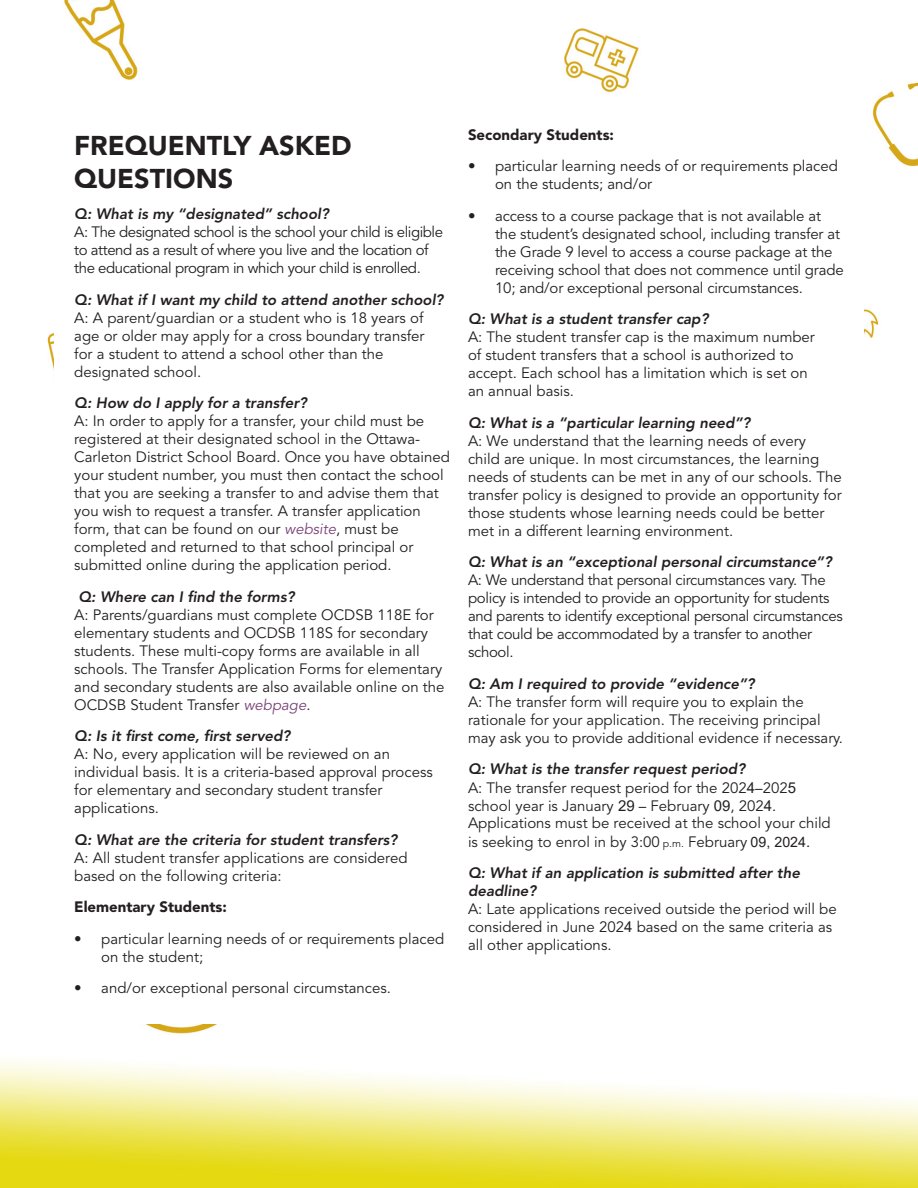
<style>
.page{position:relative;width:918px;height:1188px;background:#fff}
.page>*{position:absolute;margin:0;border:0;box-sizing:border-box;transform-origin:0 0}
.t1{font:900 27px/33px "Avenir LT Std";color:#231f20}
.Body_Copy{font:15px/18px "Avenir LT Std";color:#231f20}
.Body_Copy-2{font:15px/18px "Avenir LT Std";letter-spacing:-.02em;color:#231f20}
.Body_Copy-3{font:15px/18px "Avenir LT Std";letter-spacing:-.03em;color:#231f20}
.Body_Copy-4{font:900 15px "Avenir LT Std";color:#231f20}
.s1{font-weight:800;font-style:italic}
.s2{font-style:italic;color:#7b4278}
.s3{font-family:"Arial"}
.s4{font-size:10.5px}
.s5{font-family:"Arial";font-size:14.25px}
</style>
<div class="page">
<img style="left:0;top:0;width:918px;height:1188px">
<div style="left:54px;top:102px;width:810px;height:922px;background:#fff"></div>
<h2 class="t1" style="left:74px;top:129px;width:279px">FREQUENTLY ASKED<br>QUESTIONS</h2>
<p class="Body_Copy-3" style="left:74px;top:206px;width:370px"><span class="s1">Q: What is my “designated” school?<br></span>A: The designated school is the school your child is eligible to attend as a result of where you live and the location of the educational program in which your child is enrolled.</p>
<p class="Body_Copy" style="left:74px;top:291px;width:371px"><span class="s1">Q: What if I want my child to attend another school?<br></span>A: A parent/guardian or a student who is 18 years of age or older may apply for a cross boundary transfer for a student to attend a school other than the designated school.</p>
<p class="Body_Copy" style="left:74px;top:395px;width:377px"><span class="s1">Q: How do I apply for a transfer?<br></span>A: In order to apply for a transfer, your child must be registered at their designated school in the Ottawa-Carleton District School Board. Once you have obtained your student number, you must then contact the school that you are seeking a transfer to and advise them that you wish to request a transfer. A transfer application form, that can be found on our <span class="s2">website</span>, must be completed and returned to that school principal or submitted online during the application period.</p>
<p class="Body_Copy" style="left:74px;top:588px;width:372px"><span class="s1">Q: Where can I find the forms?<br></span>A: Parents/guardians must complete OCDSB 118E for elementary students and OCDSB 118S for secondary students. These multi-copy forms are available in all schools. The Transfer Application Forms for elementary and secondary students are also available online on the OCDSB Student Transfer <span class="s2">webpage</span>.</p>
<p class="Body_Copy" style="left:74px;top:728px;width:360px"><span class="s1">Q: Is it first come, first served?<br></span>A: No, every application will be reviewed on an individual basis. It is a criteria-based approval process for elementary and secondary student transfer applications.</p>
<p class="Body_Copy" style="left:74px;top:831px;width:335px"><span class="s1">Q: What are the criteria for student transfers?<br></span>A: All student transfer applications are considered based on the following criteria:</p>
<p class="Body_Copy-4" style="left:74px;top:898px;width:154px">Elementary Students:</p>
<p class="Body_Copy" style="left:101px;top:930px;width:344px;text-indent:-27px">• particular learning needs of or requirements placed on the student;</p>
<p class="Body_Copy" style="left:74px;top:980px;width:318px">• and/or exceptional personal circumstances.</p>
<p class="Body_Copy-4" style="left:468px;top:125px;width:148px">Secondary Students:</p>
<p class="Body_Copy" style="left:495px;top:158px;width:344px;text-indent:-27px">• particular learning needs of or requirements placed on the students; and/or</p>
<p class="Body_Copy" style="left:495px;top:207px;width:350px;text-indent:-27px">• access to a course package that is not available at the student’s designated school, including transfer at the Grade 9 level to access a course package at the receiving school that does not commence until grade 10; and/or exceptional personal circumstances.</p>
<p class="Body_Copy" style="left:468px;top:311px;width:348px"><span class="s1">Q: What is a student transfer cap?<br></span>A: The student transfer cap is the maximum number of student transfers that a school is authorized to accept. Each school has a limitation which is set on an annual basis.</p>
<p class="Body_Copy" style="left:468px;top:414px;width:375px"><span class="s1">Q: What is a “particular learning need”?<br></span>A: We understand that the learning needs of every<br>child are unique. In most circumstances, the learning needs of students can be met in any of our schools. The transfer policy is designed to provide an opportunity for those students whose learning needs could be better met in a different learning environment.</p>
<p class="Body_Copy-2" style="left:468px;top:554px;width:376px"><span class="s1">Q: What is an “exceptional personal circumstance”?<br></span>A: We understand that personal circumstances vary. The policy is intended to provide an opportunity for students and parents to identify exceptional personal circumstances that could be accommodated by a transfer to another school.</p>
<p class="Body_Copy" style="left:468px;top:675px;width:377px"><span class="s1">Q: Am I required to provide “evidence”?<br></span>A: The transfer form will require you to explain the rationale for your application. The receiving principal may ask you to provide additional evidence if necessary.</p>
<p class="Body_Copy" style="left:468px;top:760px;width:364px"><span class="s1">Q: What is the transfer request period?<br></span>A: The transfer request period for the 202<span class="s3">4</span>–202<span class="s3">5 </span>school year is January <span class="s3">29</span> – February <span class="s3">09</span>, 202<span class="s3">4</span>.<br>Applications must be received at the school your child is seeking to enrol in by 3:00 <span class="s4">p.m.</span> February <span class="s5">09, 2024</span><span class="s3">.</span></p>
<p class="Body_Copy" style="left:468px;top:864px;width:370px"><span class="s1">Q: What if an application is submitted after the deadline?<br></span>A: Late applications received outside the period will be considered in June 202<span class="s3">4</span> based on the same criteria as all other applications.</p>
</div>
